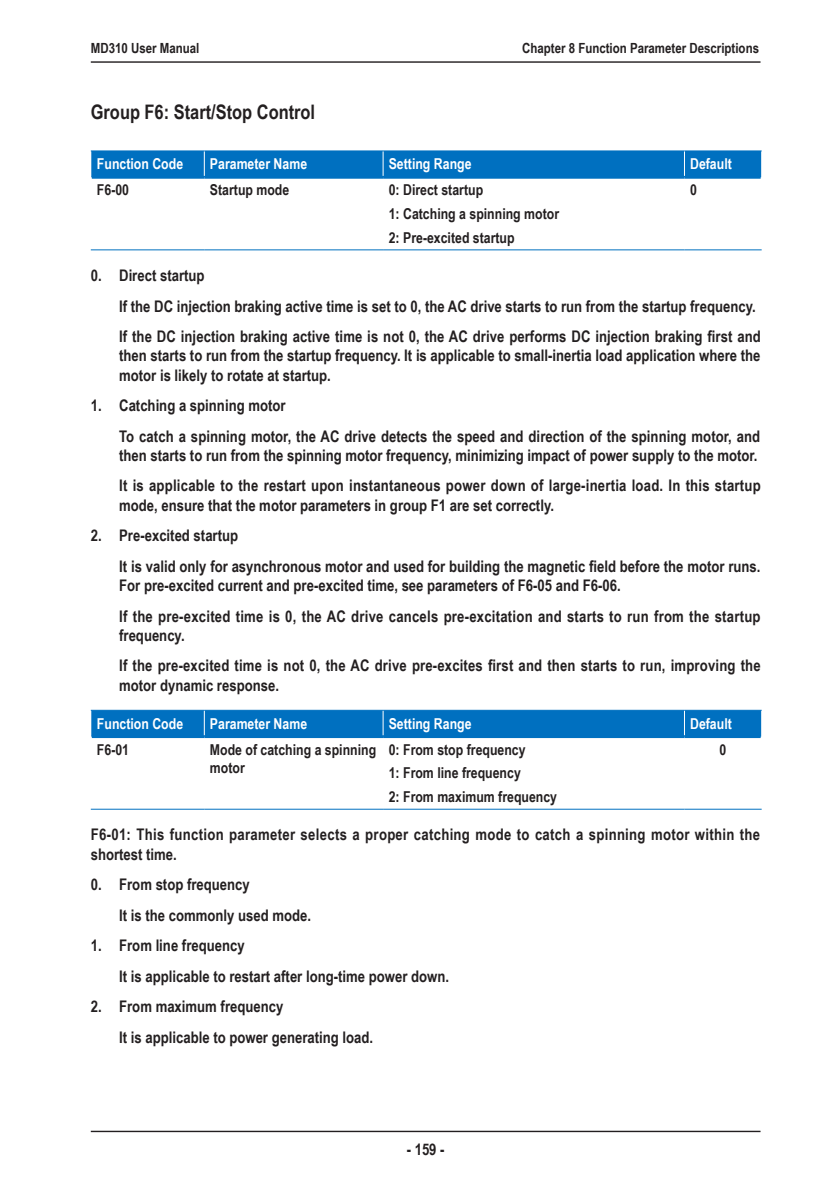
<style>
.page{position:relative;width:840px;height:1191px;background:#fff}
.page>*{position:absolute;margin:0;border:0;box-sizing:border-box;transform-origin:0 0}
.Title_2{font:700 20px "Arial Narrow";color:#231f20}
.正文空5mm{font:700 16px/19.2px "Arial Narrow";color:#231f20}
.正文{font:700 16px/19.2px "Arial Narrow";letter-spacing:.02em;color:#231f20}
._1{font:700 16px "Arial Narrow";color:#231f20}
.表格文字{font:700 15px/18px "Arial Narrow";color:#231f20}
.表头{font:700 15px "Arial Narrow";color:#fff}
.t1{font:700 14px "Arial Narrow";color:#231f20}
</style>
<div class="page">
<hr style="left:91px;top:61px;width:669px;height:2px;background:#231f20">
<hr style="left:91px;top:1130px;width:669px;height:2px;background:#231f20">
<hr style="left:91px;top:249px;width:113px;height:1px;background:#0070c0">
<hr style="left:204px;top:249px;width:179px;height:1px;background:#0070c0">
<hr style="left:383px;top:249px;width:301px;height:1px;background:#0070c0">
<hr style="left:684px;top:249px;width:77px;height:1px;background:#0070c0">
<hr style="left:92px;top:176px;width:112px;height:3px;background:#0070c0">
<hr style="left:204px;top:176px;width:179px;height:3px;background:#0070c0">
<hr style="left:383px;top:176px;width:301px;height:3px;background:#0070c0">
<hr style="left:684px;top:176px;width:76px;height:3px;background:#0070c0">
<hr style="left:91px;top:150px;width:113px;height:1px;background:#0070c0">
<hr style="left:204px;top:150px;width:179px;height:1px;background:#0070c0">
<hr style="left:383px;top:150px;width:301px;height:1px;background:#0070c0">
<hr style="left:684px;top:150px;width:77px;height:1px;background:#0070c0">
<div style="left:91px;top:151px;width:669px;height:26px;background:#0070c0"></div>
<hr style="left:91px;top:808px;width:113px;height:1px;background:#0070c0">
<hr style="left:204px;top:808px;width:179px;height:1px;background:#0070c0">
<hr style="left:383px;top:808px;width:301px;height:1px;background:#0070c0">
<hr style="left:684px;top:808px;width:77px;height:1px;background:#0070c0">
<hr style="left:92px;top:735px;width:112px;height:3px;background:#0070c0">
<hr style="left:204px;top:735px;width:179px;height:3px;background:#0070c0">
<hr style="left:383px;top:735px;width:301px;height:3px;background:#0070c0">
<hr style="left:684px;top:735px;width:76px;height:3px;background:#0070c0">
<hr style="left:684px;top:710px;width:77px;height:1px;background:#0070c0">
<div style="left:91px;top:710px;width:669px;height:26px;background:#0070c0"></div>
<p class="t1" style="left:91px;top:38px;width:110px">MD310 User Manual</p>
<p class="t1" style="left:522px;top:38px;width:238px">Chapter 8 Function Parameter Descriptions</p>
<p class="Title_2" style="left:91px;top:97px;width:226px">Group F6: Start/Stop Control</p>
<p class="表头" style="left:97px;top:153px;width:88px">Function Code</p>
<p class="表头" style="left:210px;top:153px;width:99px">Parameter Name</p>
<p class="表头" style="left:388px;top:153px;width:84px">Setting Range</p>
<p class="表头" style="left:689px;top:153px;width:43px">Default</p>
<p class="表格文字" style="left:97px;top:180px;width:34px">F6-00</p>
<p class="表格文字" style="left:210px;top:180px;width:81px">Startup mode</p>
<p class="表格文字" style="left:388px;top:180px;width:96px">0: Direct startup</p>
<p class="表格文字" style="left:388px;top:204px;width:172px">1: Catching a spinning motor</p>
<p class="表格文字" style="left:388px;top:228px;width:127px">2: Pre-excited startup</p>
<p class="表格文字" style="left:689px;top:180px;width:8px">0</p>
<p class="_1" style="left:91px;top:263px;width:115px">0. Direct startup</p>
<p class="正文空5mm" style="left:119px;top:296px;width:637px">If the DC injection braking active time is set to 0, the AC drive starts to run from the startup frequency.</p>
<p class="正文空5mm" style="left:119px;top:326px;width:642px;text-align:justify">If the DC injection braking active time is not 0, the AC drive performs DC injection braking first and then starts to run from the startup frequency. It is applicable to small-inertia load application where the motor is likely to rotate at startup.</p>
<p class="正文空5mm" style="left:91px;top:395px;width:196px">1. Catching a spinning motor</p>
<p class="正文空5mm" style="left:119px;top:426px;width:642px">To catch a spinning motor, the AC drive detects the speed and direction of the spinning motor, and then starts to run from the spinning motor frequency, minimizing impact of power supply to the motor.</p>
<p class="正文空5mm" style="left:119px;top:475px;width:642px">It is applicable to the restart upon instantaneous power down of large-inertia load. In this startup mode, ensure that the motor parameters in group F1 are set correctly.</p>
<p class="正文空5mm" style="left:91px;top:525px;width:149px">2. Pre-excited startup</p>
<p class="正文空5mm" style="left:119px;top:556px;width:642px">It is valid only for asynchronous motor and used for building the magnetic field before the motor runs.<br>For pre-excited current and pre-excited time, see parameters of F6-05 and F6-06.</p>
<p class="正文空5mm" style="left:119px;top:605px;width:642px">If the pre-excited time is 0, the AC drive cancels pre-excitation and starts to run from the startup frequency.</p>
<p class="正文空5mm" style="left:119px;top:655px;width:642px">If the pre-excited time is not 0, the AC drive pre-excites first and then starts to run, improving the motor dynamic response.</p>
<p class="表头" style="left:97px;top:712px;width:88px">Function Code</p>
<p class="表头" style="left:210px;top:712px;width:99px">Parameter Name</p>
<p class="表头" style="left:388px;top:712px;width:84px">Setting Range</p>
<p class="表头" style="left:689px;top:712px;width:43px">Default</p>
<p class="表格文字" style="left:97px;top:739px;width:34px">F6-01</p>
<p class="表格文字" style="left:210px;top:739px;width:168px">Mode of catching a spinning motor</p>
<p class="表格文字" style="left:388px;top:739px;width:138px">0: From stop frequency</p>
<p class="表格文字" style="left:719px;top:739px;width:8px">0</p>
<p class="表格文字" style="left:388px;top:763px;width:133px">1: From line frequency</p>
<p class="表格文字" style="left:388px;top:787px;width:170px">2: From maximum frequency</p>
<p class="正文" style="left:91px;top:824px;width:670px">F6-01: This function parameter selects a proper catching mode to catch a spinning motor within the shortest time.</p>
<p class="_1" style="left:91px;top:872px;width:160px">0. From stop frequency</p>
<p class="正文空5mm" style="left:119px;top:904px;width:193px">It is the commonly used mode.</p>
<p class="正文空5mm" style="left:91px;top:935px;width:155px">1. From line frequency</p>
<p class="正文空5mm" style="left:119px;top:965px;width:331px">It is applicable to restart after long-time power down.</p>
<p class="正文空5mm" style="left:91px;top:996px;width:194px">2. From maximum frequency</p>
<p class="正文空5mm" style="left:119px;top:1027px;width:255px">It is applicable to power generating load.</p>
<p class="正文空5mm" style="left:406px;top:1138px;width:39px">- 159 -</p>
</div>
